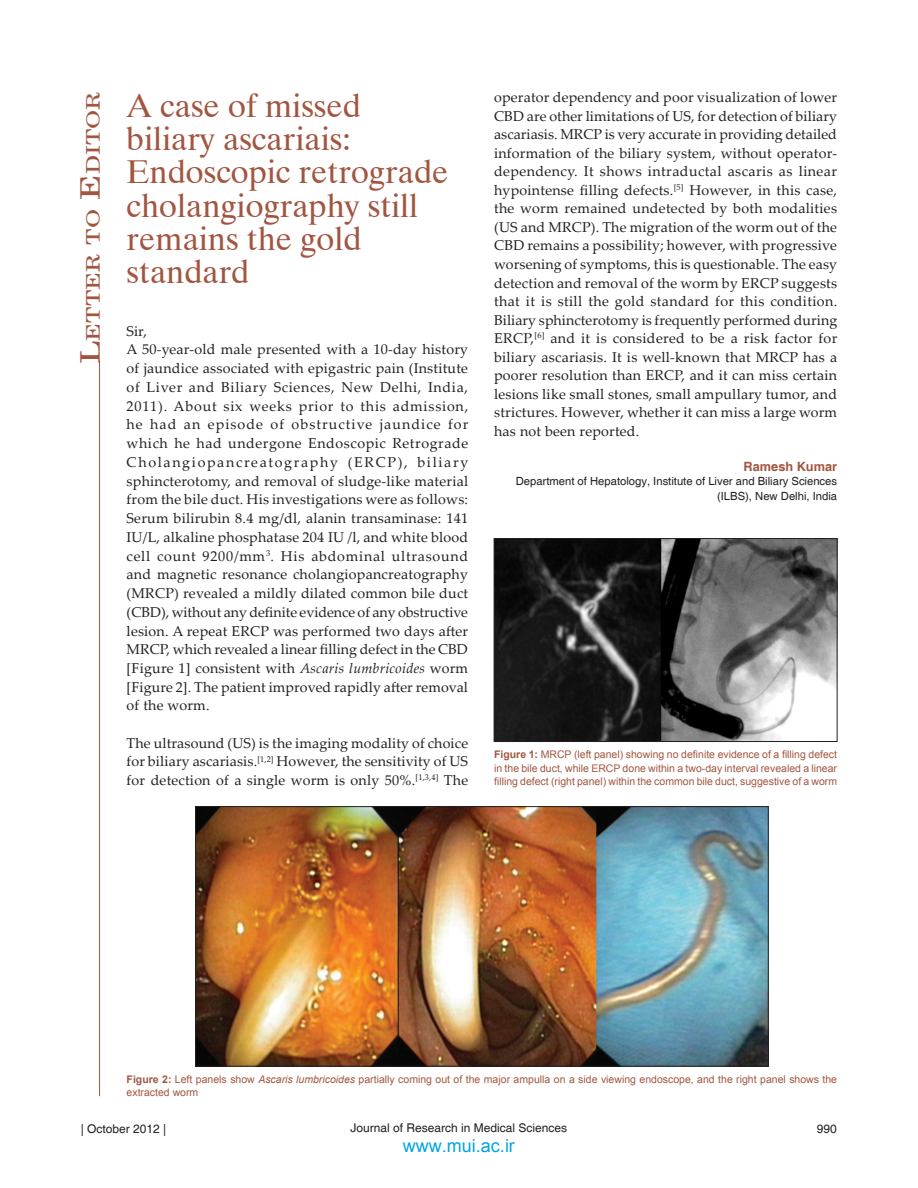
<style>
.page{position:relative;width:918px;height:1188px;background:#fff}
.page>*{position:absolute;margin:0;border:0;box-sizing:border-box;transform-origin:0 0}
.AT{font:33px/33.2px "Dutch 801 BT";color:#a25641}
.AH{font:18.9px "New Century Schoolbook";color:#a25641;scale:1.3 1}
.t1{font:18px "Arial";color:#00a6de}
.TX{font:14.25px/18.8px "Palatino Linotype";letter-spacing:.015em;color:#231f20;text-align:justify}
.L_AU{font:700 12.75px "Helvetica";color:#a25641}
.t2{font:12px "Helvetica";color:#231f20}
.L_AFF{font:11.25px/14.7px "Helvetica";color:#231f20;text-align:right}
.FGC{font:10.5px/13.6px "Arial";color:#a25641;text-align:justify}
.s1{font-size:27px}
.s2{font-style:italic}
.s3{font-weight:700}
</style>
<div class="page">
<hr style="left:99px;top:360px;width:1px;height:736px;background:#a25641">
<img style="left:496px;top:540px;width:339px;height:200px">
<div style="left:494px;top:538px;width:343px;height:204px;border:1px solid #231f20"></div>
<img style="left:197px;top:808px;width:569px;height:256px">
<div style="left:195px;top:806px;width:573px;height:260px;border:1px solid #231f20"></div>
<p class="AH" style="left:81px;top:364px;width:211px;rotate:-90deg"><span class="s1">L</span>etter to <span class="s1">E</span>ditor</p>
<p class="TX" style="left:494px;top:88px;width:345px">operator dependency and poor visualization of lower CBD are other limitations of US, for detection of biliary ascariasis. MRCP is very accurate in providing detailed information of the biliary system, without operator&shy;dependency. It shows intraductal ascaris as linear hypointense filling defects.<sup>[5]</sup> However, in this case, the worm remained undetected by both modalities (US and MRCP). The migration of the worm out of the CBD remains a possibility; however, with progressive worsening of symptoms, this is questionable. The easy detection and removal of the worm by ERCP suggests that it is still the gold standard for this condition.<br>Biliary sphincterotomy is frequently performed during ERCP,<sup>[6]</sup> and it is considered to be a risk factor for biliary ascariasis. It is well-known that MRCP has a poorer resolution than ERCP, and it can miss certain lesions like small stones, small ampullary tumor, and strictures. However, whether it can miss a large worm has not been reported.</p>
<p class="L_AU" style="left:744px;top:459px;width:95px">Ramesh Kumar</p>
<p class="L_AFF" style="left:516px;top:475px;width:323px">Department of Hepatology, Institute of Liver and Biliary Sciences (ILBS), New Delhi, India</p>
<p class="AT" style="left:127px;top:89px;width:323px">A case of missed biliary ascariais:<br>Endoscopic retrograde cholangiography still remains the gold standard</p>
<p class="TX" style="left:127px;top:321px;width:22px">Sir,</p>
<p class="TX" style="left:127px;top:340px;width:343px">A 50-year-old male presented with a 10-day history of jaundice associated with epigastric pain (Institute of Liver and Biliary Sciences, New Delhi, India, 2011). About six weeks prior to this admission, he had an episode of obstructive jaundice for which he had undergone Endoscopic Retrograde Cholangiopancreatography (ERCP), biliary sphincterotomy, and removal of sludge-like material from the bile duct. His investigations were as follows:<br>Serum bilirubin 8.4 mg/dl, alanin transaminase: 141<br>IU/L, alkaline phosphatase 204 IU /l, and white blood cell count 9200/mm<sup>3</sup>. His abdominal ultrasound and magnetic resonance cholangiopancreatography (MRCP) revealed a mildly dilated common bile duct (CBD), without any definite evidence of any obstructive lesion. A repeat ERCP was performed two days after MRCP, which revealed a linear filling defect in the CBD [Figure 1] consistent with <span class="s2">Ascaris lumbricoides</span> worm [Figure 2]. The patient improved rapidly after removal of the worm.</p>
<p class="TX" style="left:127px;top:733px;width:343px">The ultrasound (US) is the imaging modality of choice for biliary ascariasis.<sup>[1,2]</sup> However, the sensitivity of US for detection of a single worm is only 50%.<sup>[1,3,4]</sup> The</p>
<p class="FGC" style="left:494px;top:747px;width:345px"><span class="s3">Figure 1:</span> MRCP (left panel) showing no definite evidence of a filling defect in the bile duct, while ERCP done within a two-day interval revealed a linear filling defect (right panel) within the common bile duct, suggestive of a worm</p>
<p class="FGC" style="left:127px;top:1072px;width:712px"><span class="s3">Figure 2:</span> Left panels show <span class="s2">Ascaris lumbricoides</span> partially coming out of the major ampulla on a side viewing endoscope, and the right panel shows the extracted worm</p>
<p class="t2" style="left:81px;top:1122px;width:87px">| October 2012 |</p>
<p class="t2" style="left:351px;top:1121px;width:218px">Journal of Research in Medical Sciences</p>
<p class="t2" style="left:817px;top:1122px;width:22px">990</p>
<p class="t1" style="left:403px;top:1134px;width:113px">www.mui.ac.ir</p>
</div>
